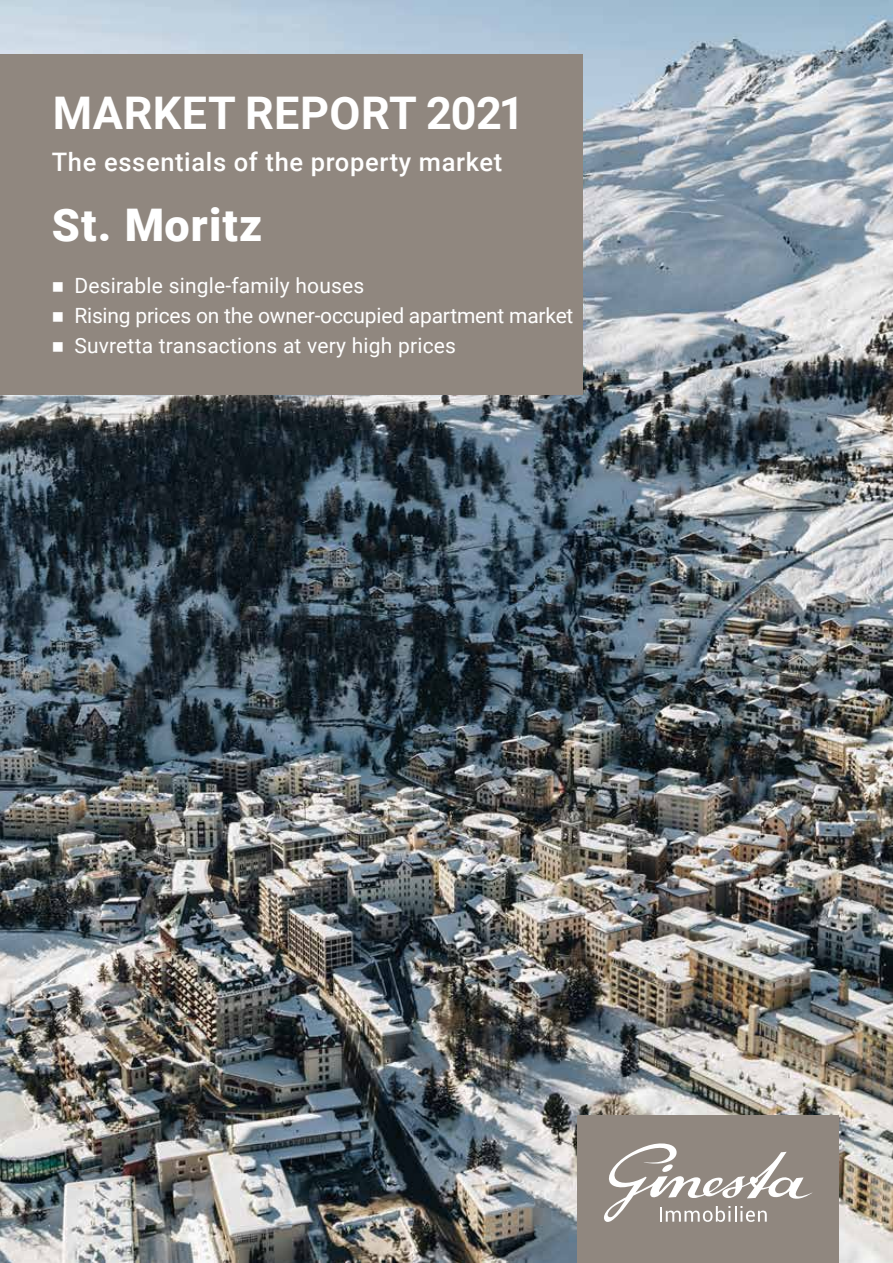
<style>
.page{position:relative;width:893px;height:1263px;background:#fff}
.page>*{position:absolute;margin:0;border:0;box-sizing:border-box;transform-origin:0 0}
.t1{font:700 45px "Roboto";letter-spacing:.01em;color:#fff}
.t2{font:900 45px "Roboto";letter-spacing:.025em;color:#fff}
.t3{font:500 25.5px "Roboto";letter-spacing:.025em;color:#fff}
.t4{font:21px "Roboto";letter-spacing:.01em;color:#fff}
.t5{font:21px "Roboto";letter-spacing:-.01em;color:#fff}
</style>
<div class="page">
<img style="left:0;top:0;width:893px;height:1263px">
<div style="left:0;top:54px;width:583px;height:340px;background:#90877f"></div>
<div style="left:577px;top:1115px;width:262px;height:148px;background:#90877f"></div>
<svg style="left:604px;top:1143px;width:208px;height:79px"></svg>
<h1 class="t1" style="left:53px;top:81px;width:473px">MARKET REPORT 2021</h1>
<p class="t3" style="left:52px;top:144px;width:452px">The essentials of the property market</p>
<h1 class="t2" style="left:52px;top:193px;width:212px">St. Moritz</h1>
<p class="t4" style="left:52px;top:271px;width:314px">■ Desirable single-family houses</p>
<p class="t5" style="left:52px;top:301px;width:523px">■ Rising prices on the owner-occupied apartment market</p>
<p class="t4" style="left:52px;top:331px;width:406px">■ Suvretta transactions at very high prices</p>
</div>
